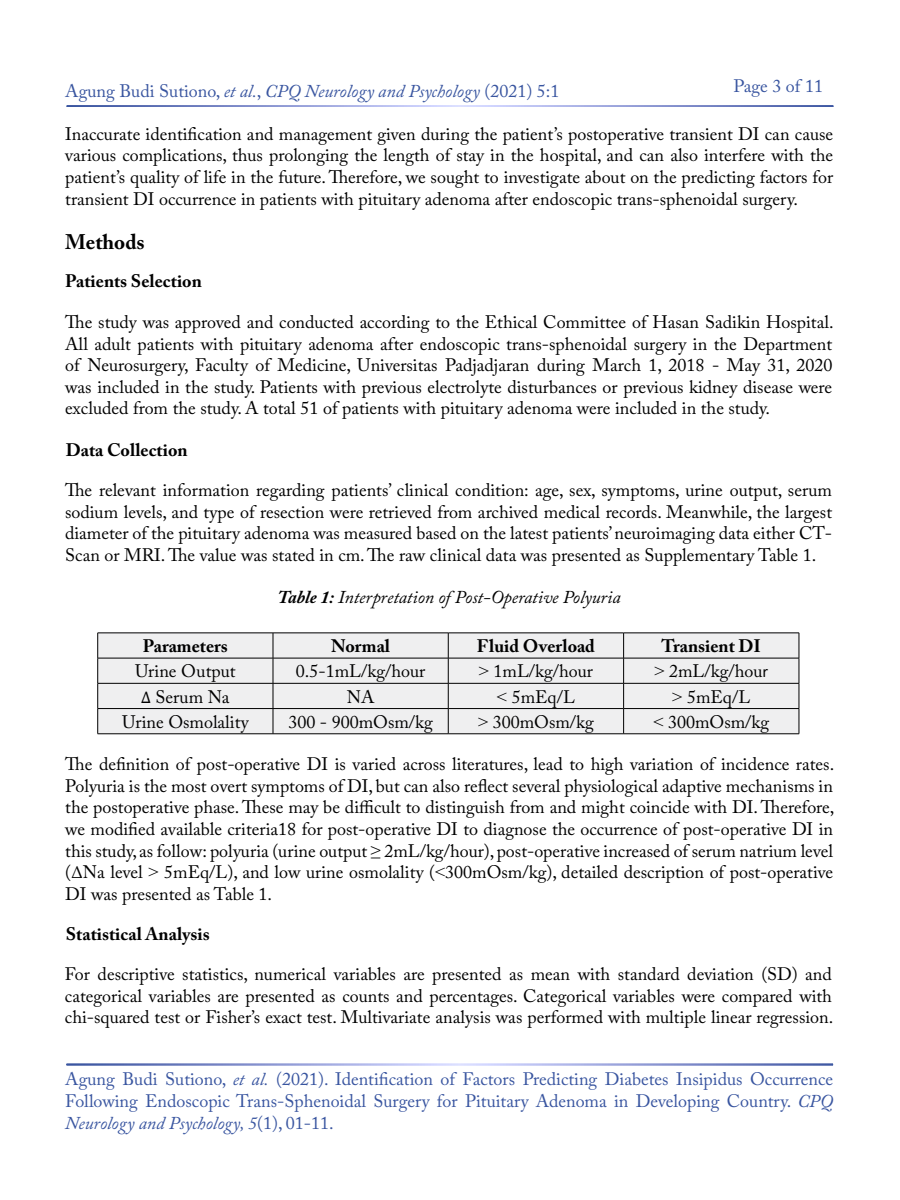
<style>
.page{position:relative;width:900px;height:1200px;background:#fff}
.page>*{position:absolute;margin:0;border:0;box-sizing:border-box;transform-origin:0 0}
.t1{font:700 21px "Adobe Caslon Pro";color:#000}
.t2{font:18px/21.6px "Adobe Caslon Pro";color:#000;text-align:justify}
.t3{font:18px/21.6px "Adobe Caslon Pro";color:#3955a0;text-align:justify}
.t4{font:700 18px "Adobe Caslon Pro";color:#000}
.t5{font:italic 18px "Adobe Caslon Pro";color:#3955a0}
.t6{font:italic 18px "Adobe Caslon Pro";color:#000}
.s1{font-style:normal}
.s2{font-weight:700}
.s3{font-family:"Times New Roman"}
.s4{font-family:"Calibri";font-size:16.5px}
.s5{font-family:"Cambria";font-size:16.5px}
.s6{font-style:italic}
</style>
<div class="page">
<div style="left:98px;top:634px;width:701px;height:100px;background:#efeff0"></div>
<hr style="left:98px;top:633px;width:175px;height:1px;background:#000">
<hr style="left:273px;top:633px;width:175px;height:1px;background:#000">
<hr style="left:448px;top:633px;width:176px;height:1px;background:#000">
<hr style="left:624px;top:633px;width:175px;height:1px;background:#000">
<hr style="left:98px;top:658px;width:175px;height:1px;background:#000">
<hr style="left:273px;top:658px;width:175px;height:1px;background:#000">
<hr style="left:448px;top:658px;width:176px;height:1px;background:#000">
<hr style="left:624px;top:658px;width:175px;height:1px;background:#000">
<hr style="left:98px;top:683px;width:175px;height:1px;background:#000">
<hr style="left:273px;top:683px;width:175px;height:1px;background:#000">
<hr style="left:448px;top:683px;width:176px;height:1px;background:#000">
<hr style="left:624px;top:683px;width:175px;height:1px;background:#000">
<hr style="left:98px;top:708px;width:175px;height:1px;background:#000">
<svg style="left:97px;top:633px;width:1px;height:101px"></svg>
<hr style="left:273px;top:708px;width:175px;height:1px;background:#000">
<svg style="left:273px;top:633px;width:1px;height:101px"></svg>
<hr style="left:448px;top:708px;width:176px;height:1px;background:#000">
<svg style="left:448px;top:633px;width:1px;height:101px"></svg>
<hr style="left:624px;top:708px;width:175px;height:1px;background:#000">
<svg style="left:623px;top:633px;width:1px;height:101px"></svg>
<svg style="left:799px;top:633px;width:1px;height:101px"></svg>
<hr style="left:98px;top:734px;width:175px;height:1px;background:#000">
<hr style="left:273px;top:734px;width:175px;height:1px;background:#000">
<hr style="left:448px;top:734px;width:176px;height:1px;background:#000">
<hr style="left:624px;top:734px;width:175px;height:1px;background:#000">
<p class="t5" style="left:65px;top:80px;width:496px"><span class="s1">Agung Budi Sutiono,</span> et al.<span class="s1">,</span> CPQ Neurology and Psychology <span class="s1">(2021) 5:1</span></p>
<p class="t3" style="left:734px;top:75px;width:91px">Page 3 of 11</p>
<p class="t2" style="left:65px;top:123px;width:770px">Inaccurate identification and management given during the patient’s postoperative transient DI can cause various complications, thus prolonging the length of stay in the hospital, and can also interfere with the patient’s quality of life in the future. Therefore, we sought to investigate about on the predicting factors for transient DI occurrence in patients with pituitary adenoma after endoscopic trans-sphenoidal surgery.</p>
<p class="t1" style="left:65px;top:230px;width:81px">Methods</p>
<p class="t4" style="left:65px;top:271px;width:138px">Patients Selection</p>
<p class="t2" style="left:65px;top:311px;width:770px">The study was approved and conducted according to the Ethical Committee of Hasan Sadikin Hospital.<br>All adult patients with pituitary adenoma after endoscopic trans-sphenoidal surgery in the Department of Neurosurgery, Faculty of Medicine, Universitas Padjadjaran during March 1, 2018 - May 31, 2020 was included in the study. Patients with previous electrolyte disturbances or previous kidney disease were excluded from the study. A total 51 of patients with pituitary adenoma were included in the study.</p>
<p class="t4" style="left:66px;top:440px;width:123px">Data Collection</p>
<p class="t2" style="left:65px;top:479px;width:769px">The relevant information regarding patients’ clinical condition: age, sex, symptoms, urine output, serum sodium levels, and type of resection were retrieved from archived medical records. Meanwhile, the largest diameter of the pituitary adenoma was measured based on the latest patients’ neuroimaging data either CT-Scan or MRI. The value was stated in cm. The raw clinical data was presented as Supplementary Table 1.</p>
<p class="t6" style="left:278px;top:586px;width:344px"><span class="s2">Table 1:</span> Interpretation of Post-Operative Polyuria</p>
<p class="t4" style="left:143px;top:635px;width:86px">Parameters</p>
<p class="t4" style="left:331px;top:635px;width:61px">Normal</p>
<p class="t4" style="left:477px;top:635px;width:119px">Fluid Overload</p>
<p class="t4" style="left:662px;top:635px;width:101px">Transient DI</p>
<p class="t2" style="left:135px;top:660px;width:102px">Urine Output</p>
<p class="t2" style="left:296px;top:660px;width:131px">0.5-1mL/kg/hour</p>
<p class="t2" style="left:479px;top:660px;width:116px"><span class="s3">&gt;</span> 1mL/kg/hour</p>
<p class="t2" style="left:654px;top:660px;width:115px"><span class="s3">&gt;</span> 2mL/kg/hou<span class="s4">r</span></p>
<p class="t2" style="left:141px;top:686px;width:90px"><span class="s5">Δ</span> Serum Na</p>
<p class="t2" style="left:347px;top:686px;width:29px">NA</p>
<p class="t2" style="left:497px;top:686px;width:80px"><span class="s3">&lt;</span> 5mEq/L</p>
<p class="t2" style="left:672px;top:686px;width:80px"><span class="s3">&gt;</span> 5mEq/L</p>
<p class="t2" style="left:122px;top:711px;width:128px">Urine Osmolality</p>
<p class="t2" style="left:288px;top:711px;width:146px">300 - 900mOsm/kg</p>
<p class="t2" style="left:478px;top:711px;width:117px"><span class="s3">&gt;</span> 300mOsm/kg</p>
<p class="t2" style="left:653px;top:711px;width:117px"><span class="s3">&lt;</span> 300mOsm/kg</p>
<p class="t2" style="left:65px;top:753px;width:771px">The definition of post-operative DI is varied across literatures, lead to high variation of incidence rates.<br>Polyuria is the most overt symptoms of DI, but can also reflect several physiological adaptive mechanisms in the postoperative phase. These may be difficult to distinguish from and might coincide with DI. Therefore, we modified available criteria18 for post-operative DI to diagnose the occurrence of post-operative DI in this study, as follow: polyuria (urine output <span class="s3">≥</span> 2mL/kg/hour), post-operative increased of serum natrium level (ΔNa level <span class="s3">&gt;</span> 5mEq/L), and low urine osmolality (<span class="s3">&lt;</span>300mOsm/kg), detailed description of post-operative DI was presented as Table 1.</p>
<p class="t4" style="left:66px;top:924px;width:146px">Statistical Analysis</p>
<p class="t2" style="left:65px;top:963px;width:770px">For descriptive statistics, numerical variables are presented as mean with standard deviation (SD) and categorical variables are presented as counts and percentages. Categorical variables were compared with chi-squared test or Fisher’s exact test. Multivariate analysis was performed with multiple linear regression.</p>
<p class="t3" style="left:65px;top:1068px;width:769px">Agung Budi Sutiono, <span class="s6">et al.</span> (2021). Identification of Factors Predicting Diabetes Insipidus Occurrence Following Endoscopic Trans-Sphenoidal Surgery for Pituitary Adenoma in Developing Country. <span class="s6">CPQ Neurology and Psychology, 5</span>(1), 01-11.</p>
</div>
